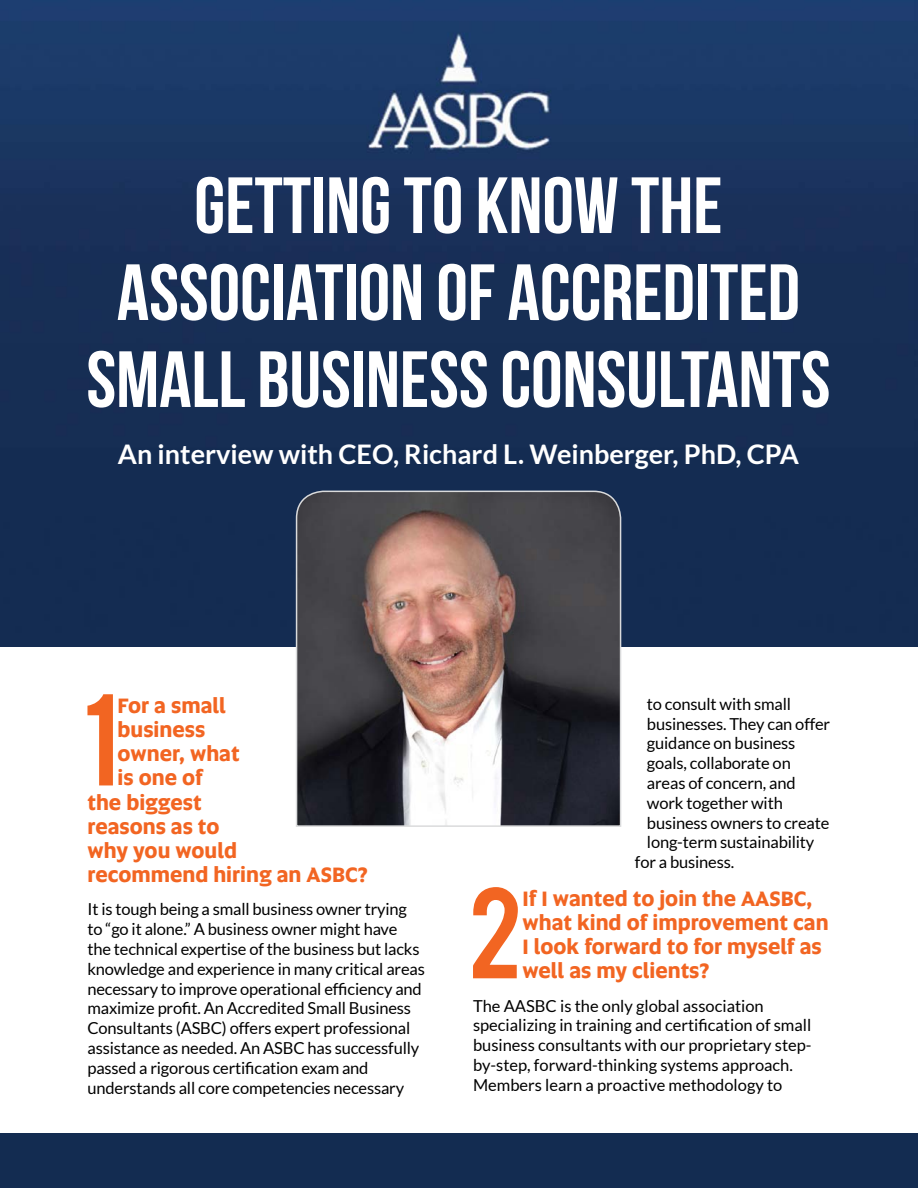
<style>
.page{position:relative;width:918px;height:1188px;background:#fff}
.page>*{position:absolute;margin:0;border:0;box-sizing:border-box;transform-origin:0 0}
.t1{font:102.45px "Bebas";color:#f26522}
.t2{font:700 79.5px/87px "Bebas Neue";color:#fff;text-align:center}
.t3{font:700 27px "Lato";color:#fff}
.t4{font:700 21px/24.2px "Altis";color:#f26522}
.t5{font:16.5px/19.8px "Lato";letter-spacing:-.01em;color:#000}
</style>
<div class="page">
<img style="left:0;top:0;width:918px;height:646px">
<svg style="left:295px;top:490px;width:327px;height:337px;background:#675c5d"></svg>
<div style="left:0;top:1134px;width:918px;height:54px;background:#132c51"></div>
<h2 class="t2" style="left:86px;top:161px;width:746px">GETTING TO KNOW THE<br>ASSOCIATION OF ACCREDITED<br>SMALL BUSINESS CONSULTANTS</h2>
<h3 class="t3" style="left:118px;top:439px;width:683px">An interview with CEO, Richard L. Weinberger, PhD, CPA</h3>
<h1 class="t1" style="left:83px;top:665px;width:36px">1</h1>
<p class="t4" style="left:118px;top:692px;width:110px">For a small</p>
<p class="t4" style="left:118px;top:717px;width:89px">business</p>
<p class="t4" style="left:118px;top:741px;width:123px">owner, what</p>
<p class="t4" style="left:118px;top:765px;width:87px">is one of</p>
<p class="t4" style="left:87px;top:789px;width:116px">the biggest</p>
<p class="t4" style="left:87px;top:813px;width:134px">reasons as to</p>
<p class="t4" style="left:87px;top:837px;width:151px">why you would</p>
<p class="t4" style="left:87px;top:862px;width:282px">recommend hiring an ASBC?</p>
<p class="t5" style="left:87px;top:899px;width:339px">It is tough being a small business owner trying to “go it alone.” A business owner might have the technical expertise of the business but lacks knowledge and experience in many critical areas necessary to improve operational efficiency and maximize profit. An Accredited Small Business Consultants (ASBC) offers expert professional assistance as needed. An ASBC has successfully passed a rigorous certification exam and understands all core competencies necessary</p>
<p class="t5" style="left:647px;top:694px;width:146px">to consult with small</p>
<p class="t5" style="left:647px;top:714px;width:185px">businesses. They can offer</p>
<p class="t5" style="left:647px;top:734px;width:150px">guidance on business</p>
<p class="t5" style="left:647px;top:753px;width:145px">goals, collaborate on</p>
<p class="t5" style="left:647px;top:773px;width:150px">areas of concern, and</p>
<p class="t5" style="left:647px;top:793px;width:137px">work together with</p>
<p class="t5" style="left:647px;top:813px;width:184px">business owners to create</p>
<p class="t5" style="left:647px;top:833px;width:169px">long-term sustainability</p>
<p class="t5" style="left:635px;top:852px;width:101px">for a business.</p>
<h1 class="t1" style="left:468px;top:858px;width:56px">2</h1>
<p class="t4" style="left:523px;top:885px;width:308px">If I wanted to join the AASBC, what kind of improvement can<br>I look forward to for myself as well as my clients?</p>
<p class="t5" style="left:473px;top:996px;width:340px">The AASBC is the only global association specializing in training and certification of small business consultants with our proprietary step&shy;by-step, forward-thinking systems approach.<br>Members learn a proactive methodology to</p>
</div>
